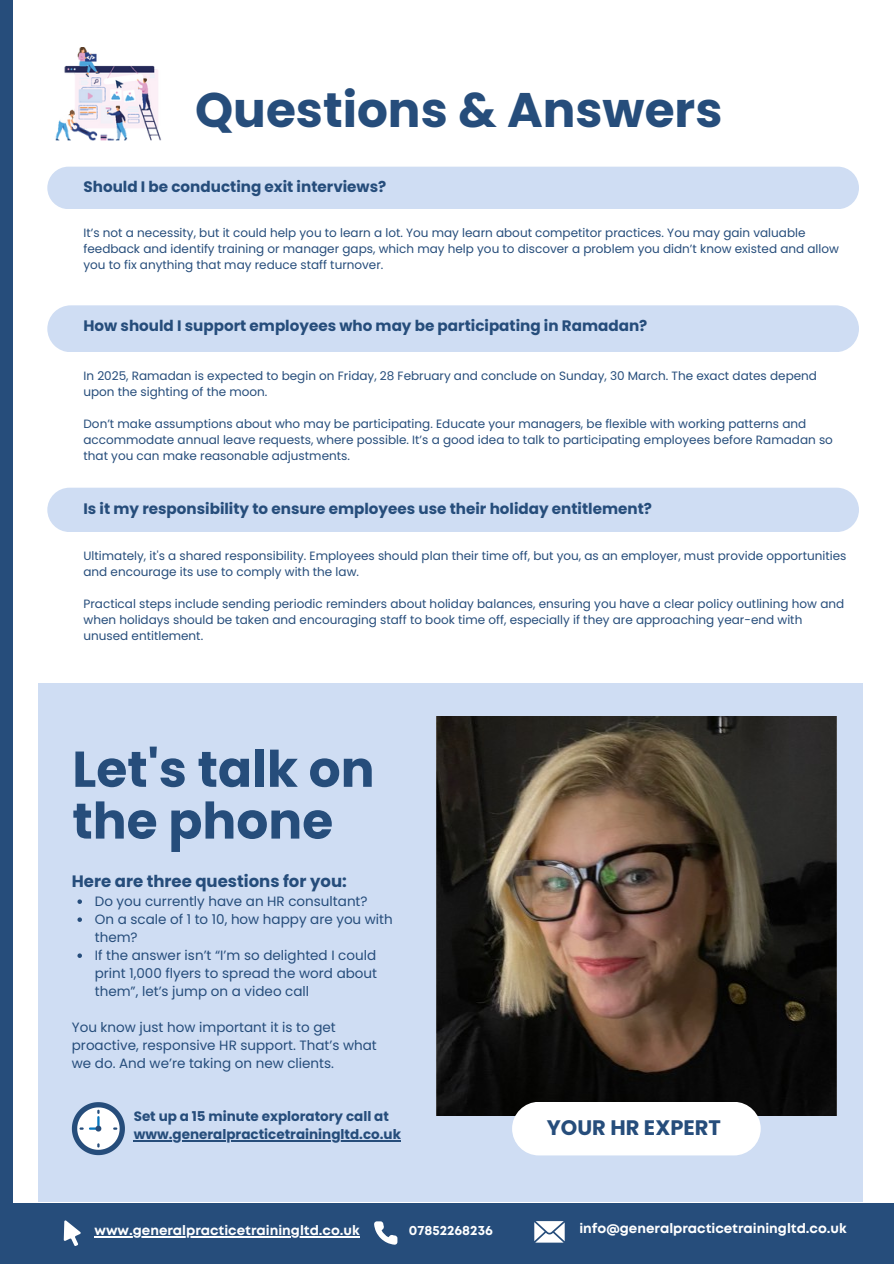
<style>
.page{position:relative;width:894px;height:1264px;background:#fff}
.page>*{position:absolute;margin:0;border:0;box-sizing:border-box;transform-origin:0 0}
.t1{font:700 50.25px/51.8px "Poppins";color:#264d7b}
.t2{font:700 48.45px "Poppins";color:#264d7b}
.t3{font:700 21px "Poppins";color:#264d7b}
.t4{font:700 16.5px "Poppins";color:#264d7b}
.t5{font:700 15.15px "Poppins";color:#264d7b}
.t6{font:13.5px/18px "Poppins";color:#264d7b}
.t7{font:700 13.5px "Mont";color:#fff}
.t8{font:700 13.5px "Poppins";color:#264d7b}
.t9{font:12px/16px "Poppins";color:#264d7b}
</style>
<div class="page">
<div style="left:0;top:0;width:12px;height:1263px;background:#264d7b"></div>
<div style="left:0;top:1202px;width:893px;height:61px;background:#264d7b"></div>
<svg style="left:374px;top:1221px;width:23px;height:23px"></svg>
<svg style="left:64px;top:1220px;width:17px;height:25px"></svg>
<svg style="left:534px;top:1221px;width:30px;height:21px"></svg>
<div style="left:47px;top:167px;width:811px;height:42px;background:#cfddf3;border-radius:21px"></div>
<div style="left:47px;top:305px;width:811px;height:47px;background:#cfddf3"></div>
<div style="left:47px;top:487px;width:811px;height:45px;background:#cfddf3;border-radius:22px"></div>
<img style="left:55px;top:47px;width:107px;height:93px">
<div style="left:38px;top:683px;width:823px;height:518px;background:#cfddf3"></div>
<svg style="left:72px;top:1102px;width:53px;height:53px"></svg>
<img style="left:436px;top:716px;width:399px;height:399px">
<div style="left:512px;top:1101px;width:248px;height:54px;background:#fff;border-radius:27px"></div>
<hr style="left:94px;top:1236px;width:265px;height:1px;background:#fff">
<hr style="left:134px;top:1140px;width:267px;height:1px;background:#264d7b">
<svg style="left:77px;top:899px;width:5px;height:4px"></svg>
<svg style="left:77px;top:917px;width:5px;height:4px"></svg>
<svg style="left:77px;top:953px;width:5px;height:4px"></svg>
<h1 class="t2" style="left:195px;top:76px;width:528px">Questions &amp; Answers</h1>
<p class="t5" style="left:83px;top:176px;width:304px">Should I be conducting exit interviews?</p>
<p class="t9" style="left:83px;top:225px;width:756px">It’s not a necessity, but it could help you to learn a lot. You may learn about competitor practices. You may gain valuable feedback and identify training or manager gaps, which may help you to discover a problem you didn’t know existed and allow you to fix anything that may reduce staff turnover.</p>
<h3 class="t5" style="left:83px;top:315px;width:565px">How should I support employees who may be participating in Ramadan?</h3>
<p class="t9" style="left:83px;top:368px;width:734px">In 2025, Ramadan is expected to begin on Friday, 28 February and conclude on Sunday, 30 March. The exact dates depend upon the sighting of the moon.</p>
<p class="t9" style="left:83px;top:416px;width:750px">Don’t make assumptions about who may be participating. Educate your managers, be flexible with working patterns and accommodate annual leave requests, where possible. It’s a good idea to talk to participating employees before Ramadan so that you can make reasonable adjustments.</p>
<h1 class="t5" style="left:83px;top:498px;width:570px">Is it my responsibility to ensure employees use their holiday entitlement?</h1>
<h3 class="t9" style="left:83px;top:547px;width:764px">Ultimately, it's a shared responsibility. Employees should plan their time off, but you, as an employer, must provide opportunities and encourage its use to comply with the law.</h3>
<p class="t9" style="left:83px;top:595px;width:762px">Practical steps include sending periodic reminders about holiday balances, ensuring you have a clear policy outlining how and when holidays should be taken and encouraging staff to book time off, especially if they are approaching year-end with unused entitlement.</p>
<h2 class="t1" style="left:72px;top:743px;width:303px">Let's talk on the phone</h2>
<h5 class="t4" style="left:72px;top:869px;width:276px">Here are three questions for you:</h5>
<p class="t6" style="left:95px;top:892px;width:274px">Do you currently have an HR consultant?</p>
<h4 class="t6" style="left:95px;top:910px;width:299px">On a scale of 1 to 10, how happy are you with them?</h4>
<p class="t6" style="left:95px;top:946px;width:284px;text-align:justify">If the answer isn’t “I’m so delighted I could print 1,000 flyers to spread the word about them”, let’s jump on a video call</p>
<p class="t6" style="left:72px;top:1018px;width:306px">You know just how important it is to get proactive, responsive HR support. That’s what we do. And we’re taking on new clients.</p>
<p class="t8" style="left:134px;top:1107px;width:256px">Set up a 15 minute exploratory call at</p>
<p class="t8" style="left:134px;top:1125px;width:269px">www.generalpracticetrainingltd.co.uk</p>
<p class="t3" style="left:546px;top:1113px;width:175px">YOUR HR EXPERT</p>
<h3 class="t7" style="left:94px;top:1225px;width:266px">www.generalpracticetrainingltd.co.uk</h3>
<p class="t7" style="left:409px;top:1225px;width:85px">07852268236</p>
<h3 class="t7" style="left:579px;top:1223px;width:269px">info@generalpracticetrainingltd.co.uk</h3>
</div>
